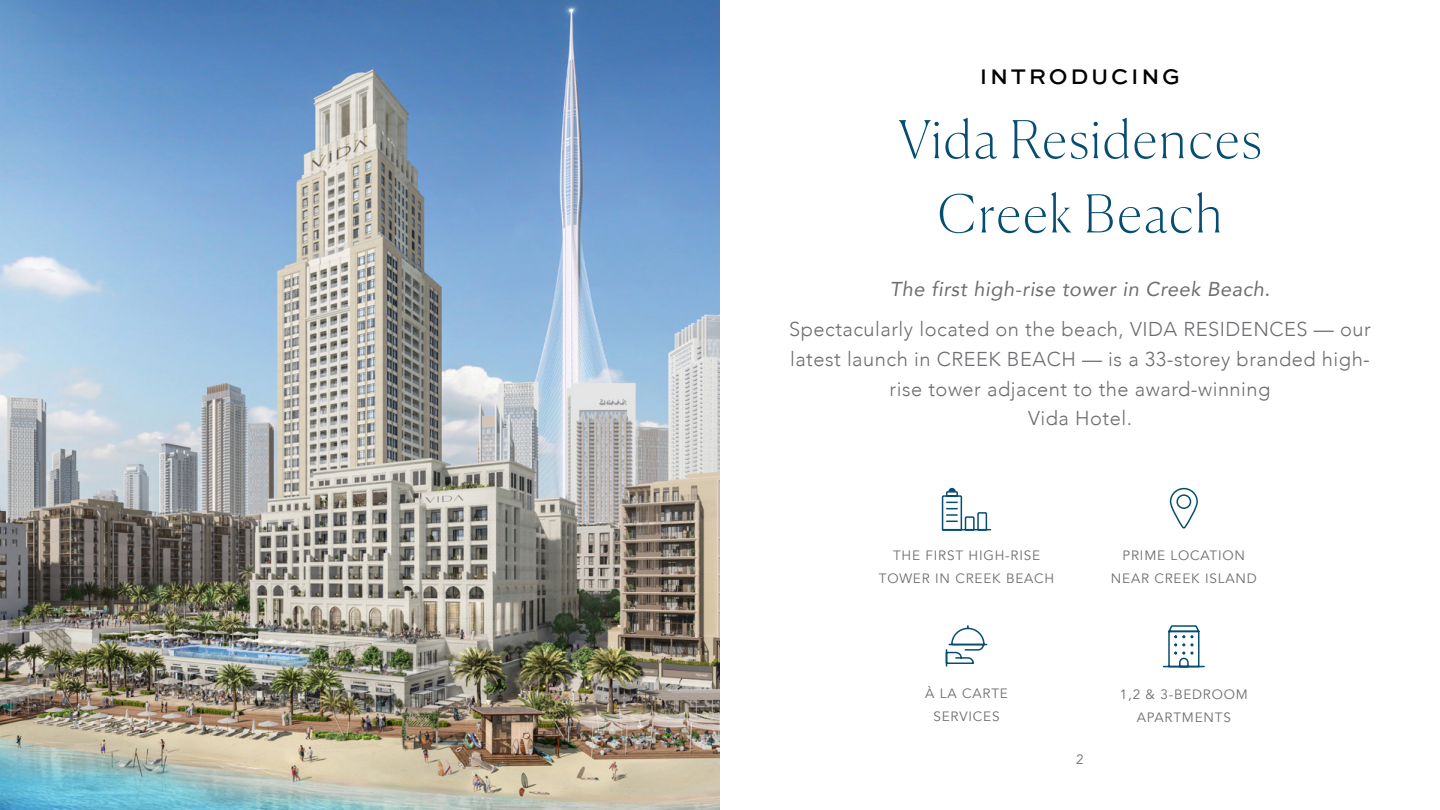
<style>
.page{position:relative;width:1440px;height:810px;background:#fff}
.page>*{position:absolute;margin:0;border:0;box-sizing:border-box;transform-origin:0 0}
.t1{font:100 51.97px/74.2px "Canela";letter-spacing:.035em;color:#064d72;text-align:center}
.t2{font:500 22.27px "Sweet Sans Pro";letter-spacing:.12em;color:#000}
.t3{font:300 20.02px/29.7px "Avenir";letter-spacing:.025em;color:#6d6e71;text-align:center}
.t4{font:italic 20.02px "Avenir";letter-spacing:.025em;color:#6d6e71}
.t5{font:13.5px/23.2px "Avenir";letter-spacing:.06em;color:#6d6e71;text-align:center}
</style>
<div class="page">
<img style="left:0;top:0;width:720px;height:810px">
<svg style="left:1163px;top:625px;width:42px;height:43px"></svg>
<svg style="left:1169px;top:487px;width:29px;height:42px"></svg>
<svg style="left:941px;top:488px;width:51px;height:43px"></svg>
<svg style="left:945px;top:625px;width:43px;height:42px"></svg>
<p class="t2" style="left:980px;top:60px;width:202px">INTRODUCING</p>
<h1 class="t1" style="left:899px;top:98px;width:364px">Vida Residences<br>Creek Beach</h1>
<p class="t4" style="left:890px;top:276px;width:382px">The first high-rise tower in Creek Beach.</p>
<p class="t3" style="left:789px;top:315px;width:583px">Spectacularly located on the beach, VIDA RESIDENCES — our latest launch in CREEK BEACH — is a 33-storey branded high&shy;rise tower adjacent to the award-winning<br>Vida Hotel.</p>
<p class="t5" style="left:879px;top:544px;width:177px">THE FIRST HIGH-RISE<br>TOWER IN CREEK BEACH</p>
<p class="t5" style="left:1111px;top:544px;width:147px">PRIME LOCATION<br>NEAR CREEK ISLAND</p>
<p class="t5" style="left:925px;top:682px;width:84px">À LA CARTE<br>SERVICES</p>
<p class="t5" style="left:1076px;top:747px;width:9px">2</p>
<p class="t5" style="left:1120px;top:683px;width:130px">1,2 &amp; 3-BEDROOM<br>APARTMENTS</p>
</div>
